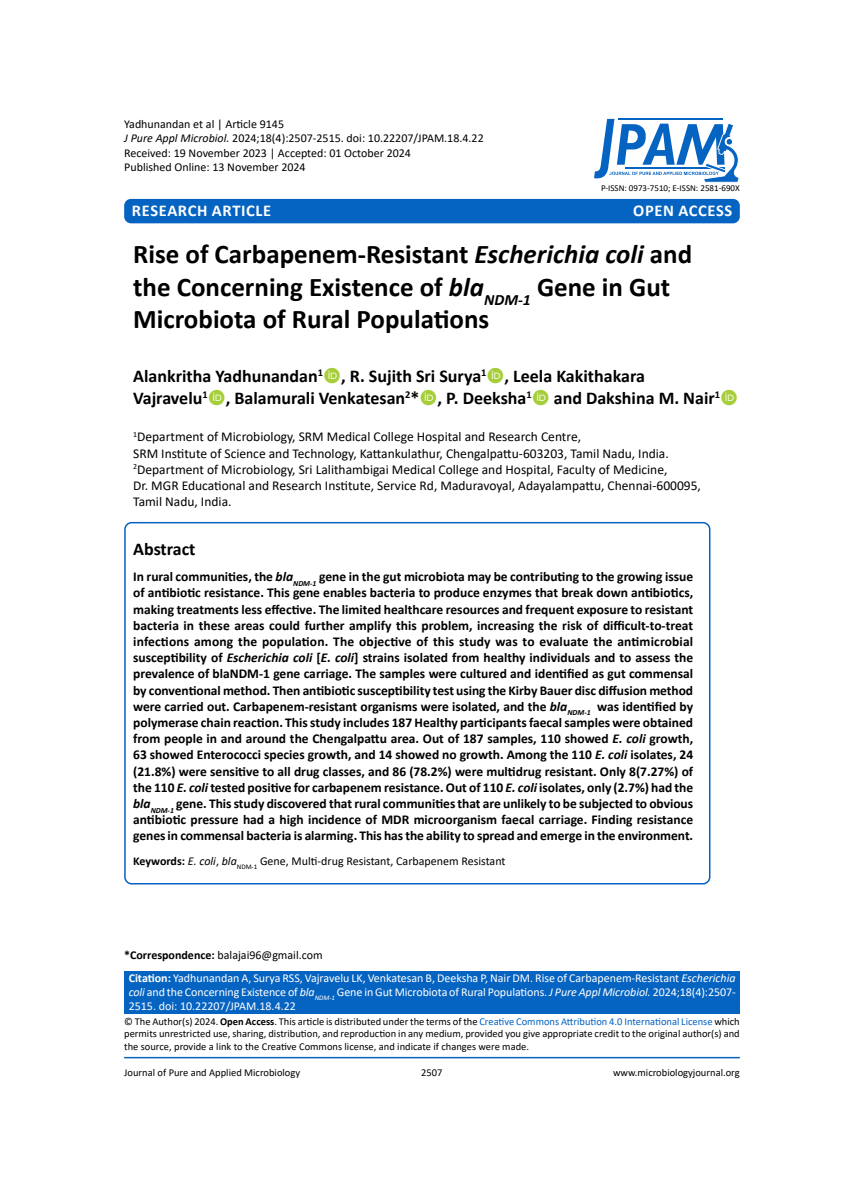
<style>
.page{position:relative;width:864px;height:1188px;background:#fff}
.page>*{position:absolute;margin:0;border:0;box-sizing:border-box;transform-origin:0 0}
.JPAM_Heading{font:700 27px/32.4px "Calibri";color:#000}
.JPAM_Author_Name{font:700 18px/21.6px "Calibri";color:#000}
.JPAM_ABSTRACT{font:700 18px "Calibri";color:#000}
.t1{font:700 16.5px "Calibri";letter-spacing:.04em;color:#fff}
.JPAM_ABSTRACT-2{font:700 13.5px/16.2px "Calibri";letter-spacing:-.005em;color:#000;text-align:justify}
.JPAM_Adds___Keys{font:13.5px "Calibri";color:#000}
.JPAM_Body_text{font:12px/14.4px "Calibri";letter-spacing:-.005em;color:#fff;text-align:justify}
.JPAM_ABSTRACT-3{font:12px "Calibri";color:#000}
.JPAM_Body_text-2{font:12px "Calibri";color:#000}
.Body_text{font:10.5px/12.6px "Calibri";color:#000;text-align:justify}
.t2{font:9px "Calibri";color:#000}
.s1{font-style:italic}
.s2{font-weight:700}
.s3{color:#0563c1}
</style>
<div class="page">
<div style="left:124px;top:971px;width:616px;height:43px;background:#0563c1"></div>
<hr style="left:124px;top:1057px;width:616px;height:1px;background:#0563c1">
<div style="left:124px;top:199px;width:616px;height:24px;background:#0563c1;border-radius:7px"></div>
<svg style="left:594px;top:119px;width:145px;height:64px"></svg>
<div style="left:124px;top:522px;width:586px;height:363px;border:2px solid #0563c1;border-radius:7px"></div>
<p class="JPAM_ABSTRACT-3" style="left:124px;top:115px;width:161px">Yadhunandan et al | Article 9145</p>
<p class="JPAM_ABSTRACT-3" style="left:124px;top:130px;width:361px"><span class="s1">J Pure Appl Microbiol.</span> 2024;18(4):2507-2515. doi: 10.22207/JPAM.18.4.22</p>
<p class="JPAM_ABSTRACT-3" style="left:124px;top:144px;width:288px">Received: 19 November 2023 | Accepted: 01 October 2024</p>
<p class="JPAM_ABSTRACT-3" style="left:124px;top:159px;width:183px">Published Online: 13 November 2024</p>
<p class="t1" style="left:132px;top:198px;width:141px">RESEARCH ARTICLE</p>
<p class="t1" style="left:633px;top:198px;width:101px">OPEN ACCESS</p>
<p class="t2" style="left:601px;top:182px;width:140px">P-ISSN: 0973-7510; E-ISSN: 2581-690X</p>
<p class="JPAM_Heading" style="left:133px;top:238px;width:560px">Rise of Carbapenem-Resistant <span class="s1">Escherichia coli</span> and the Concerning Existence of <span class="s1">bla</span><sub>NDM-1</sub> Gene in Gut<br>Microbiota of Rural Populations</p>
<p class="JPAM_Author_Name" style="left:133px;top:365px;width:588px">Alankritha Yadhunandan<sup>1</sup> , R. Sujith Sri Surya<sup>1</sup> , Leela Kakithakara<br>Vajravelu<sup>1</sup> , Balamurali Venkatesan<sup>2</sup>* , P. Deeksha<sup>1</sup> and Dakshina M. Nair<sup>1</sup></p>
<p class="JPAM_Adds___Keys" style="left:133px;top:428px;width:449px"><sup>1</sup>Department of Microbiology, SRM Medical College Hospital and Research Centre,</p>
<p class="JPAM_Adds___Keys" style="left:133px;top:444px;width:537px">SRM Institute of Science and Technology, Kattankulathur, Chengalpattu-603203, Tamil Nadu, India.</p>
<p class="JPAM_Adds___Keys" style="left:133px;top:460px;width:536px"><sup>2</sup>Department of Microbiology, Sri Lalithambigai Medical College and Hospital, Faculty of Medicine,</p>
<p class="JPAM_Adds___Keys" style="left:133px;top:476px;width:569px">Dr. MGR Educational and Research Institute, Service Rd, Maduravoyal, Adayalampattu, Chennai-600095,</p>
<p class="JPAM_Adds___Keys" style="left:133px;top:492px;width:100px">Tamil Nadu, India.</p>
<p class="JPAM_ABSTRACT" style="left:133px;top:536px;width:64px">Abstract</p>
<p class="JPAM_ABSTRACT-2" style="left:133px;top:568px;width:562px">In rural communities, the <span class="s1">bla</span><sub>NDM-1</sub> gene in the gut microbiota may be contributing to the growing issue of antibiotic resistance. This gene enables bacteria to produce enzymes that break down antibiotics, making treatments less effective. The limited healthcare resources and frequent exposure to resistant bacteria in these areas could further amplify this problem, increasing the risk of difficult-to-treat infections among the population. The objective of this study was to evaluate the antimicrobial susceptibility of <span class="s1">Escherichia coli</span> [<span class="s1">E. coli</span>] strains isolated from healthy individuals and to assess the prevalence of blaNDM-1 gene carriage. The samples were cultured and identified as gut commensal by conventional method. Then antibiotic susceptibility test using the Kirby Bauer disc diffusion method were carried out. Carbapenem-resistant organisms were isolated, and the <span class="s1">bla</span><sub>NDM-1</sub> was identified by polymerase chain reaction. This study includes 187 Healthy participants faecal samples were obtained from people in and around the Chengalpattu area. Out of 187 samples, 110 showed <span class="s1">E. coli</span> growth, 63 showed Enterococci species growth, and 14 showed no growth. Among the 110 <span class="s1">E. coli</span> isolates, 24 (21.8%) were sensitive to all drug classes, and 86 (78.2%) were multidrug resistant. Only 8(7.27%) of the 110 <span class="s1">E. coli</span> tested positive for carbapenem resistance. Out of 110 <span class="s1">E. coli</span> isolates, only (2.7%) had the <span class="s1">bla</span><sub>NDM-1</sub> gene. This study discovered that rural communities that are unlikely to be subjected to obvious antibiotic pressure had a high incidence of MDR microorganism faecal carriage. Finding resistance genes in commensal bacteria is alarming. This has the ability to spread and emerge in the environment.</p>
<p class="JPAM_ABSTRACT-3" style="left:133px;top:853px;width:374px"><span class="s2">Keywords:</span> <span class="s1">E. coli</span>, <span class="s1">bla</span><sub>NDM-1</sub> Gene, Multi-drug Resistant, Carbapenem Resistant</p>
<p class="JPAM_Body_text-2" style="left:124px;top:947px;width:200px"><span class="s2">*Correspondence:</span> balajai96@gmail.com</p>
<p class="JPAM_Body_text" style="left:129px;top:970px;width:609px"><span class="s2">Citation:</span> Yadhunandan A, Surya RSS, Vajravelu LK, Venkatesan B, Deeksha P, Nair DM. Rise of Carbapenem-Resistant <span class="s1">Escherichia coli</span> and the Concerning Existence of <span class="s1">bla</span><sub>NDM-1</sub> Gene in Gut Microbiota of Rural Populations. <span class="s1">J Pure Appl Microbiol.</span> 2024;18(4):2507- 2515. doi: 10.22207/JPAM.18.4.22</p>
<p class="Body_text" style="left:124px;top:1015px;width:617px">© The Author(s) 2024. <span class="s2">Open Access</span>. This article is distributed under the terms of the <span class="s3">Creative Commons Attribution 4.0 International License</span> which permits unrestricted use, sharing, distribution, and reproduction in any medium, provided you give appropriate credit to the original author(s) and the source, provide a link to the Creative Commons license, and indicate if changes were made.</p>
<p class="Body_text" style="left:124px;top:1066px;width:177px">Journal of Pure and Applied Microbiology</p>
<p class="Body_text" style="left:421px;top:1066px;width:23px">2507</p>
<p class="Body_text" style="left:613px;top:1066px;width:128px">www.microbiologyjournal.org</p>
</div>
